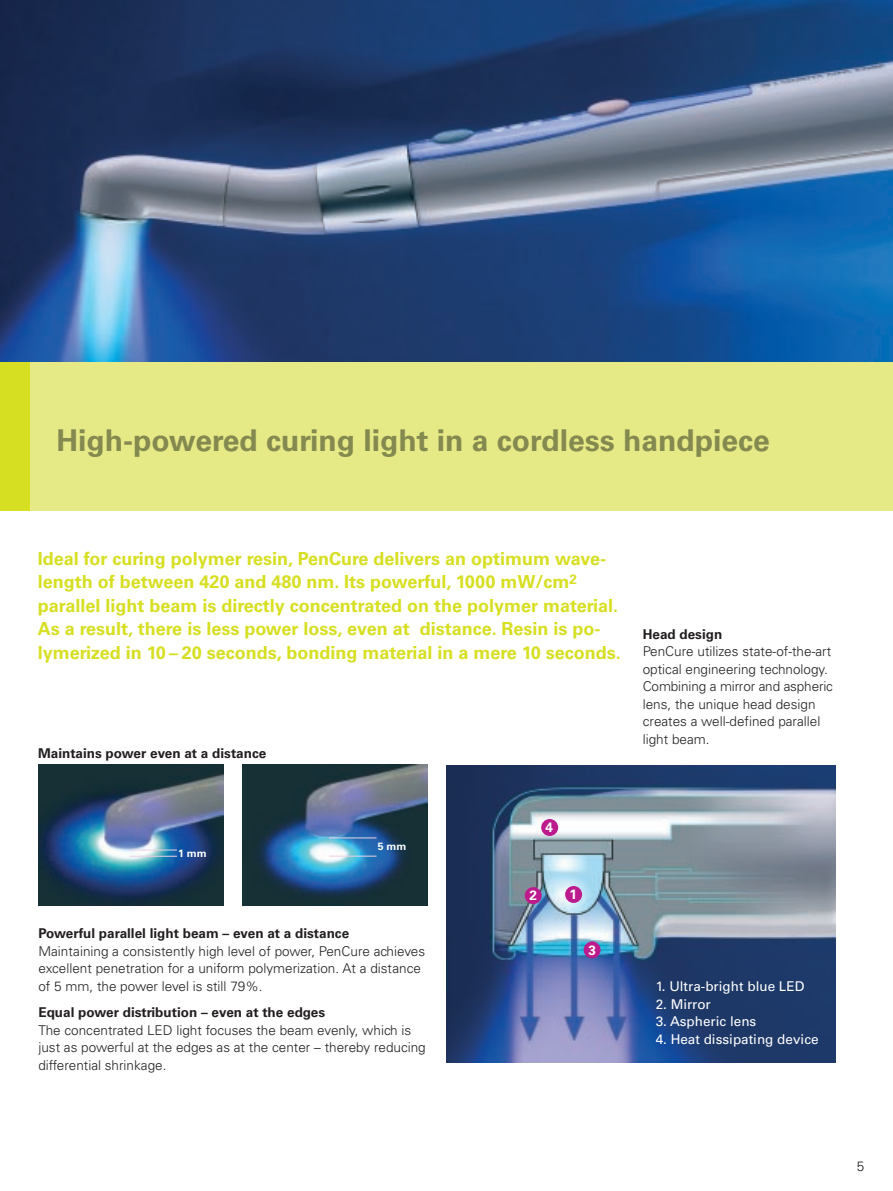
<style>
.page{position:relative;width:893px;height:1191px;background:#fff}
.page>*{position:absolute;margin:0;border:0;box-sizing:border-box;transform-origin:0 0}
.t1{font:700 30px "Univers";color:#83894f}
.t2{font:700 18px/23.4px "Univers";color:#d6df21}
.t3{font:300 13.5px/17.5px "Univers";color:#231f20}
.t4{font:700 13.5px "Univers";color:#231f20}
.t5{font:13.5px "Univers";color:#fff}
.t6{font:700 13.5px "Univers";color:#fff}
.t7{font:700 10.5px "Univers";color:#fff}
</style>
<div class="page">
<img style="left:0;top:0;width:892px;height:362px">
<div style="left:0;top:362px;width:892px;height:149px;background:#e5e986"></div>
<div style="left:0;top:362px;width:30px;height:149px;background:#d6df21"></div>
<img style="left:242px;top:765px;width:185px;height:140px">
<img style="left:38px;top:765px;width:185px;height:140px">
<hr style="left:129px;top:850px;width:48px;height:1px;background:#edd1e4">
<hr style="left:129px;top:856px;width:48px;height:1px;background:#edd1e4">
<hr style="left:329px;top:838px;width:47px;height:1px;background:#edd1e4">
<hr style="left:329px;top:856px;width:47px;height:1px;background:#edd1e4">
<img style="left:446px;top:766px;width:389px;height:297px">
<div style="left:541px;top:819px;width:17px;height:17px;background:#bc1b8d;border-radius:50%"></div>
<div style="left:565px;top:886px;width:17px;height:17px;background:#bc1b8d;border-radius:50%"></div>
<div style="left:583px;top:941px;width:17px;height:17px;background:#bc1b8d;border-radius:50%"></div>
<div style="left:524px;top:887px;width:17px;height:17px;background:#bc1b8d;border-radius:50%"></div>
<h1 class="t1" style="left:56px;top:430px;width:715px">High-powered curing light in a cordless handpiece</h1>
<p class="t2" style="left:38px;top:549px;width:584px">Ideal for curing polymer resin, PenCure delivers an optimum wave&shy;length of between 420 and 480 nm. Its powerful, 1000 mW/cm<sup>2 </sup>parallel light beam is directly concentrated on the polymer material.<br>As a result, there is less power loss, even at distance. Resin is po&shy;lymerized in 10 – 20 seconds, bonding material in a mere 10 seconds.</p>
<p class="t4" style="left:38px;top:748px;width:230px">Maintains power even at a distance</p>
<p class="t4" style="left:642px;top:629px;width:81px">Head design</p>
<p class="t3" style="left:642px;top:644px;width:192px">PenCure utilizes state-of-the-art optical engineering technology.<br>Combining a mirror and aspheric lens, the unique head design creates a well-defined parallel light beam.</p>
<p class="t7" style="left:178px;top:849px;width:30px">1 mm</p>
<p class="t7" style="left:378px;top:843px;width:30px">5 mm</p>
<p class="t4" style="left:38px;top:929px;width:312px">Powerful parallel light beam – even at a distance</p>
<p class="t3" style="left:38px;top:943px;width:388px">Maintaining a consistently high level of power, PenCure achieves excellent penetration for a uniform polymerization. At a distance of 5 mm, the power level is still 79%.</p>
<p class="t4" style="left:38px;top:1007px;width:288px">Equal power distribution – even at the edges</p>
<p class="t3" style="left:38px;top:1022px;width:389px">The concentrated LED light focuses the beam evenly, which is just as powerful at the edges as at the center – thereby reducing differential shrinkage.</p>
<p class="t6" style="left:545px;top:822px;width:9px">4</p>
<p class="t6" style="left:529px;top:890px;width:9px">2</p>
<p class="t6" style="left:569px;top:889px;width:9px">1</p>
<p class="t6" style="left:588px;top:945px;width:9px">3</p>
<p class="t5" style="left:655px;top:982px;width:150px">1. Ultra-bright blue LED</p>
<p class="t5" style="left:655px;top:999px;width:57px">2. Mirror</p>
<p class="t5" style="left:655px;top:1017px;width:102px">3. Aspheric lens</p>
<p class="t5" style="left:655px;top:1034px;width:164px">4. Heat dissipating device</p>
<p class="t3" style="left:856px;top:1158px;width:9px">5</p>
</div>
